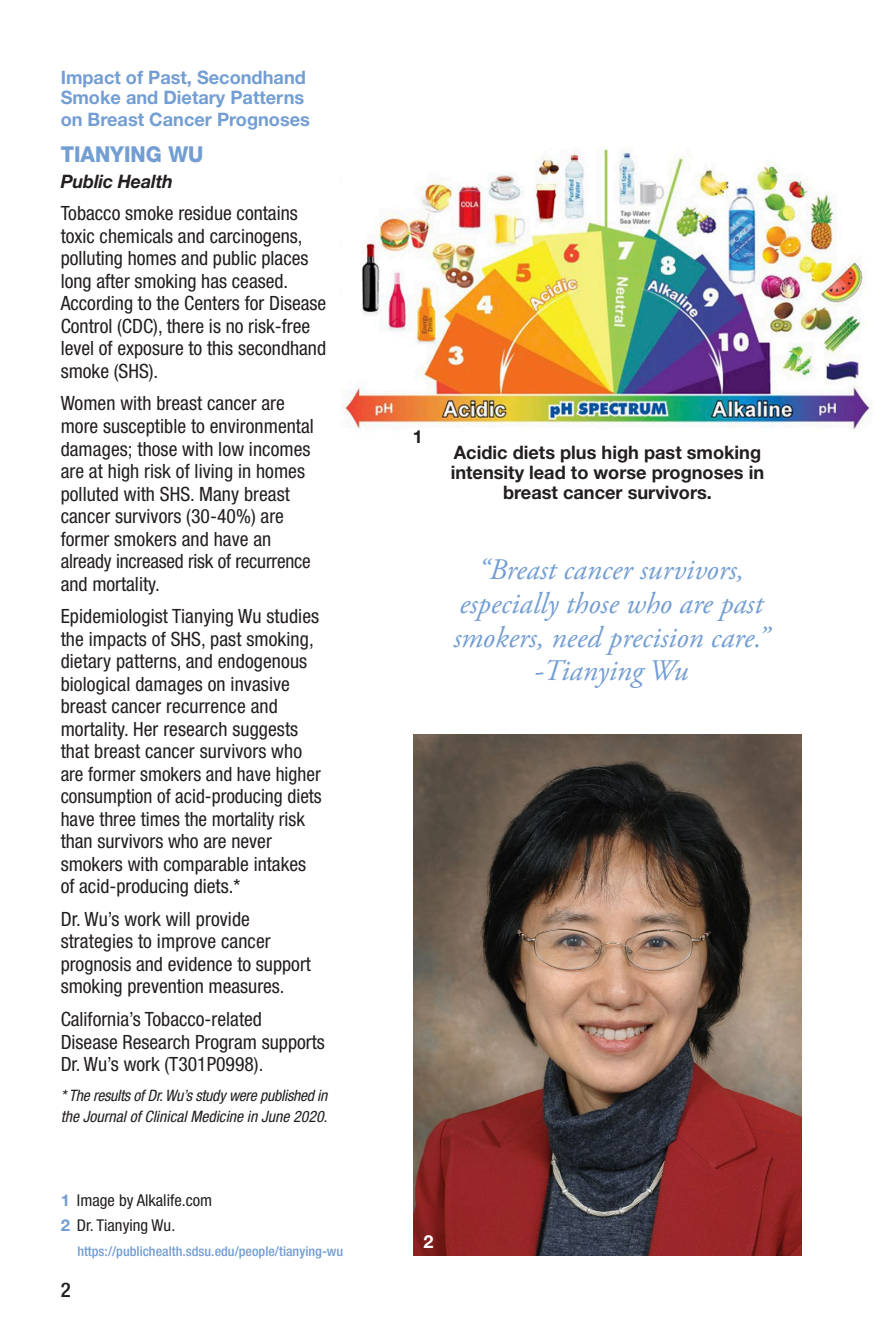
<style>
.page{position:relative;width:891px;height:1337px;background:#fff}
.page>*{position:absolute;margin:0;border:0;box-sizing:border-box;transform-origin:0 0}
.Quote_2018{font:italic 29.7px/33.8px "Adobe Garamond Pro";color:#739ed3;text-align:center}
.h2__Name{font:800 22.05px "Helvetica Neue LT Std";color:#739ed3;scale:.94 1}
.t1{font:500 condensed 20.25px "Helvetica Neue LT Std";color:#231f20}
.p__Body_Text{font:condensed 19.8px/22.5px "Helvetica Neue LT Std";color:#231f20}
.h1__Eyebrow{font:700 18.45px/20.2px "Helvetica Neue LT Std";color:#231f20;text-align:center}
.h1__Eyebrow-2{font:700 18.45px/20.2px "Helvetica Neue LT Std";color:#739ed3}
.h3__Field_of_Study{font:italic 700 18.45px "Helvetica Neue LT Std";letter-spacing:-.005em;color:#231f20;scale:.96 1}
.t2{font:700 18px "Helvetica Neue LT Std";color:#231f20}
.t3{font:700 18px "Helvetica Neue LT Std";color:#fff}
.p2_Captions{font:condensed 16.2px "Helvetica Neue LT Std";color:#231f20}
.p5_Asterix{font:italic condensed 15.75px/20.2px "Helvetica Neue LT Std";color:#231f20}
.p5_websites{font:500 condensed 13.5px "Helvetica Neue LT Std";color:#739ed3;scale:1.04 1}
.s1{font-weight:700;font-stretch:normal;color:#739ed3}
</style>
<div class="page">
<img style="left:343px;top:148px;width:529px;height:282px">
<img style="left:413px;top:735px;width:389px;height:521px">
<p class="h1__Eyebrow-2" style="left:61px;top:67px;width:247px">Impact of Past, Secondhand<br>Smoke and Dietary Patterns</p>
<p class="h1__Eyebrow-2" style="left:61px;top:109px;width:251px">on Breast Cancer Prognoses</p>
<p class="h2__Name" style="left:61px;top:141px;width:153px">TIANYING WU</p>
<p class="h3__Field_of_Study" style="left:61px;top:170px;width:119px">Public Health</p>
<p class="p__Body_Text" style="left:61px;top:202px;width:267px">Tobacco smoke residue contains toxic chemicals and carcinogens, polluting homes and public places long after smoking has ceased.<br>According to the Centers for Disease<br>Control (CDC), there is no risk-free level of exposure to this secondhand smoke (SHS).</p>
<p class="p__Body_Text" style="left:61px;top:392px;width:255px">Women with breast cancer are more susceptible to environmental damages; those with low incomes are at high risk of living in homes polluted with SHS. Many breast cancer survivors (30-40%) are former smokers and have an already increased risk of recurrence and mortality.</p>
<p class="p__Body_Text" style="left:61px;top:605px;width:263px">Epidemiologist Tianying Wu studies the impacts of SHS, past smoking, dietary patterns, and endogenous biological damages on invasive breast cancer recurrence and mortality. Her research suggests that breast cancer survivors who are former smokers and have higher consumption of acid-producing diets have three times the mortality risk than survivors who are never smokers with comparable intakes of acid-producing diets.*</p>
<p class="p__Body_Text" style="left:61px;top:907px;width:252px">Dr. Wu’s work will provide strategies to improve cancer prognosis and evidence to support smoking prevention measures.</p>
<p class="p__Body_Text" style="left:61px;top:1007px;width:266px">California’s Tobacco-related<br>Disease Research Program supports<br>Dr. Wu’s work (T301P0998).</p>
<p class="p5_Asterix" style="left:61px;top:1086px;width:268px">* The results of Dr. Wu’s study were published in the Journal of Clinical Medicine in June 2020.</p>
<p class="p2_Captions" style="left:61px;top:1190px;width:153px"><span class="s1">1</span> Image by Alkalife.com</p>
<p class="p2_Captions" style="left:61px;top:1215px;width:116px"><span class="s1">2</span> Dr. Tianying Wu.</p>
<p class="p5_websites" style="left:77px;top:1243px;width:257px">https://publichealth.sdsu.edu/people/tianying-wu</p>
<p class="t1" style="left:61px;top:1277px;width:12px">2</p>
<p class="t2" style="left:413px;top:425px;width:12px">1</p>
<p class="h1__Eyebrow" style="left:451px;top:442px;width:315px">Acidic diets plus high past smoking intensity lead to worse prognoses in breast cancer survivors.</p>
<p class="Quote_2018" style="left:453px;top:553px;width:317px">“Breast cancer survivors, especially those who are past smokers, need precision care.” -Tianying Wu</p>
<p class="t3" style="left:423px;top:1230px;width:12px">2</p>
</div>
